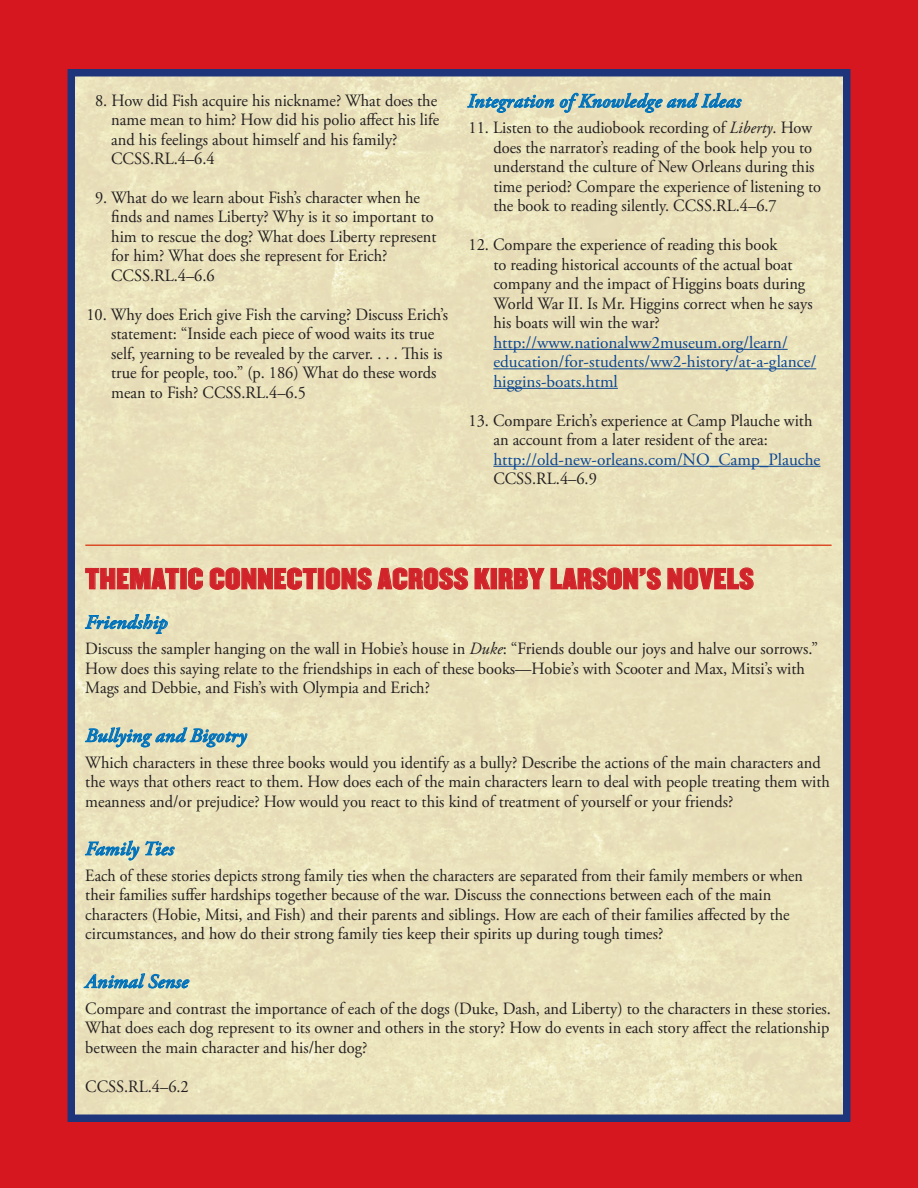
<style>
.page{position:relative;width:918px;height:1188px;background:#d7171f}
.page>*{position:absolute;margin:0;border:0;box-sizing:border-box;transform-origin:0 0}
.t1{font:25.5px "Champion HTF Middleweight";letter-spacing:.025em;color:#d1232a}
.t2{font:italic 600 19.5px "Adobe Garamond Pro";letter-spacing:.01em;color:#0072bc}
.t3{font:17.25px/19.5px "Adobe Garamond Pro";color:#231f20;scale:.95 1}
.t4{font:17.25px/19.5px "Adobe Garamond Pro";color:#231f20;scale:.93 1}
.t5{font:17.25px/19.5px "Adobe Garamond Pro";color:#094594}
.s1{font-style:italic}
</style>
<div class="page">
<img style="left:77px;top:78px;width:764px;height:1035px">
<div style="left:68px;top:69px;width:782px;height:1053px;border:8px solid #1e357c"></div>
<hr style="left:493px;top:349px;width:295px;height:1px;background:#094594">
<hr style="left:493px;top:368px;width:323px;height:1px;background:#094594">
<hr style="left:493px;top:388px;width:125px;height:1px;background:#094594">
<hr style="left:493px;top:466px;width:327px;height:1px;background:#094594">
<svg style="left:467px;top:94px;width:87px;height:19px;background:#a3bfbb"></svg>
<svg style="left:560px;top:93px;width:182px;height:20px;background:#a7c0b9"></svg>
<svg style="left:85px;top:568px;width:94px;height:22px;background:#e2af95"></svg>
<div style="left:180px;top:568px;width:7px;height:21px;border:1px solid #d1232a"></div>
<svg style="left:188px;top:567px;width:15px;height:23px"></svg>
<svg style="left:210px;top:567px;width:107px;height:23px;background:#e4b297"></svg>
<div style="left:318px;top:568px;width:6px;height:21px;border:1px solid #d1232a"></div>
<svg style="left:326px;top:567px;width:142px;height:23px;background:#e3b297"></svg>
<svg style="left:475px;top:568px;width:15px;height:22px"></svg>
<div style="left:491px;top:568px;width:6px;height:21px;border:1px solid #d1232a"></div>
<svg style="left:499px;top:567px;width:162px;height:23px;background:#e4b499"></svg>
<svg style="left:667px;top:567px;width:87px;height:23px;background:#e3b296"></svg>
<svg style="left:85px;top:614px;width:83px;height:20px;background:#a5c1bc"></svg>
<svg style="left:85px;top:727px;width:162px;height:20px;background:#a5c1bb"></svg>
<svg style="left:85px;top:840px;width:90px;height:21px;background:#acc4bc"></svg>
<svg style="left:84px;top:947px;width:106px;height:41px;background:#cdd5bd"></svg>
<hr style="left:85px;top:545px;width:747px;height:1px;background:#dc4c27">
<p class="t3" style="left:111px;top:91px;width:347px;text-indent:-16px">8. How did Fish acquire his nickname? What does the name mean to him? How did his polio affect his life and his feelings about himself and his family?<br>CCSS.RL.4–6.4</p>
<p class="t3" style="left:111px;top:188px;width:344px;text-indent:-16px">9. What do we learn about Fish’s character when he finds and names Liberty? Why is it so important to him to rescue the dog? What does Liberty represent for him? What does she represent for Erich?<br>CCSS.RL.4–6.6</p>
<p class="t3" style="left:111px;top:305px;width:356px;text-indent:-25px">10. Why does Erich give Fish the carving? Discuss Erich’s statement: “Inside each piece of wood waits its true self, yearning to be revealed by the carver. . . . This is true for people, too.” (p. 186) What do these words mean to Fish? CCSS.RL.4–6.5</p>
<p class="t2" style="left:467px;top:90px;width:275px">Integration of Knowledge and Ideas</p>
<p class="t3" style="left:493px;top:119px;width:347px;text-indent:-25px">11. Listen to the audiobook recording of <span class="s1">Liberty</span>. How does the narrator’s reading of the book help you to understand the culture of New Orleans during this time period? Compare the experience of listening to the book to reading silently. CCSS.RL.4–6.7</p>
<p class="t3" style="left:493px;top:235px;width:338px;text-indent:-25px">12. Compare the experience of reading this book<br>to reading historical accounts of the actual boat company and the impact of Higgins boats during World War II. Is Mr. Higgins correct when he says his boats will win the war?</p>
<p class="t5" style="left:493px;top:333px;width:324px">http://www.nationalww2museum.org/learn/ education/for-students/ww2-history/at-a-glance/ higgins-boats.html</p>
<p class="t3" style="left:493px;top:411px;width:337px;text-indent:-25px">13. Compare Erich’s experience at Camp Plauche with an account from a later resident of the area:</p>
<p class="t5" style="left:493px;top:450px;width:329px">http://old-new-orleans.com/NO_Camp_Plauche</p>
<p class="t3" style="left:493px;top:469px;width:110px">CCSS.RL.4–6.9</p>
<h1 class="t1" style="left:85px;top:562px;width:670px">THEMATIC CONNECTIONS ACROSS KIRBY LARSON’S NOVELS</h1>
<p class="t2" style="left:85px;top:611px;width:84px">Friendship</p>
<p class="t3" style="left:85px;top:640px;width:773px">Discuss the sampler hanging on the wall in Hobie’s house in <span class="s1">Duke</span>: “Friends double our joys and halve our sorrows.”<br>How does this saying relate to the friendships in each of these books—Hobie’s with Scooter and Max, Mitsi’s with<br>Mags and Debbie, and Fish’s with Olympia and Erich?</p>
<p class="t2" style="left:85px;top:724px;width:163px">Bullying and Bigotry</p>
<p class="t3" style="left:85px;top:753px;width:785px">Which characters in these three books would you identify as a bully? Describe the actions of the main characters and the ways that others react to them. How does each of the main characters learn to deal with people treating them with meanness and/or prejudice? How would you react to this kind of treatment of yourself or your friends?</p>
<p class="t2" style="left:85px;top:837px;width:90px">Family Ties</p>
<p class="t4" style="left:85px;top:866px;width:773px">Each of these stories depicts strong family ties when the characters are separated from their family members or when their families suffer hardships together because of the war. Discuss the connections between each of the main characters (Hobie, Mitsi, and Fish) and their parents and siblings. How are each of their families affected by the circumstances, and how do their strong family ties keep their spirits up during tough times?</p>
<p class="t2" style="left:85px;top:970px;width:105px">Animal Sense</p>
<p class="t3" style="left:85px;top:999px;width:786px;text-align:justify">Compare and contrast the importance of each of the dogs (Duke, Dash, and Liberty) to the characters in these stories.<br>What does each dog represent to its owner and others in the story? How do events in each story affect the relationship between the main character and his/her dog?</p>
<p class="t3" style="left:85px;top:1077px;width:110px">CCSS.RL.4–6.2</p>
</div>
